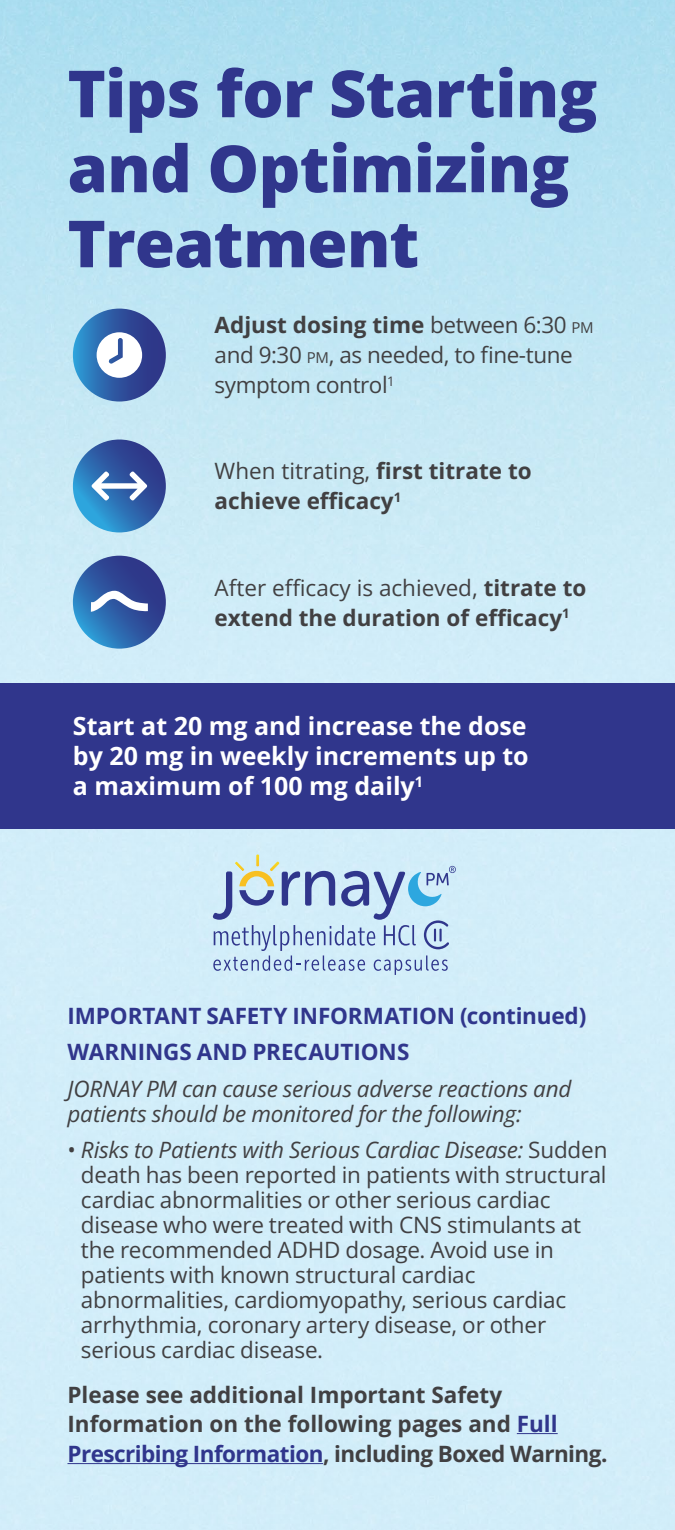
<style>
.page{position:relative;width:675px;height:1530px;background:#fff}
.page>*{position:absolute;margin:0;border:0;box-sizing:border-box;transform-origin:0 0}
.t1{font:800 65px/75px "Open Sans";letter-spacing:-.01em;color:#30368c}
.t2{font:700 25px/30px "Open Sans";color:#fff;text-align:justify}
.t3{font:22.5px/25px "Open Sans";letter-spacing:-.01em;color:#414042}
.t4{font:700 22.5px/30px "Open Sans";color:#414042}
.t5{font:italic 22.5px/25px "Open Sans";letter-spacing:-.01em;color:#414042}
.t6{font:700 22.5px/36.2px "Open Sans";letter-spacing:-.005em;color:#30368c}
.s1{font-weight:700}
.s2{font-size:15px}
.s3{font-weight:400}
.s4{font-style:italic}
.s5{color:#30368c}
</style>
<div class="page">
<img style="left:0;top:0;width:675px;height:1530px">
<div style="left:0;top:683px;width:675px;height:145px;background:#30368c"></div>
<svg style="left:213px;top:855px;width:243px;height:120px;background:#b6cfe5"></svg>
<hr style="left:517px;top:1433px;width:41px;height:1px;background:#30368c">
<hr style="left:68px;top:1463px;width:255px;height:1px;background:#30368c">
<svg style="left:73px;top:309px;width:93px;height:93px;background:#2f5ca4"></svg>
<svg style="left:97px;top:332px;width:45px;height:46px"></svg>
<svg style="left:73px;top:440px;width:93px;height:92px;background:#2e67ad"></svg>
<svg style="left:92px;top:472px;width:55px;height:28px"></svg>
<svg style="left:73px;top:556px;width:93px;height:93px;background:#2f5aa3"></svg>
<svg style="left:91px;top:591px;width:57px;height:21px"></svg>
<h1 class="t1" style="left:68px;top:55px;width:532px">Tips for Starting and Optimizing<br>Treatment</h1>
<p class="t3" style="left:215px;top:309px;width:381px;line-height:30px"><span class="s1">Adjust dosing time</span> between 6:30 <span class="s2">PM </span>and 9:30 <span class="s2">PM</span>, as needed, to fine-tune symptom control<sup>1</sup></p>
<p class="t4" style="left:215px;top:456px;width:319px"><span class="s3">When titrating,</span> first titrate to achieve efficacy<sup>1</sup></p>
<p class="t4" style="left:215px;top:572px;width:373px"><span class="s3">After efficacy is achieved,</span> titrate to extend the duration of efficacy<sup>1</sup></p>
<p class="t2" style="left:73px;top:710px;width:457px">Start at 20 mg and increase the dose by 20 mg in weekly increments up to a maximum of 100 mg daily<sup>1</sup></p>
<p class="t6" style="left:68px;top:997px;width:520px">IMPORTANT SAFETY INFORMATION (continued)<br>WARNINGS AND PRECAUTIONS</p>
<p class="t5" style="left:68px;top:1075px;width:506px">JORNAY PM can cause serious adverse reactions and patients should be monitored for the following:</p>
<p class="t3" style="left:81px;top:1137px;width:528px;text-indent:-13px">• <span class="s4">Risks to Patients with Serious Cardiac Disease:</span> Sudden death has been reported in patients with structural cardiac abnormalities or other serious cardiac disease who were treated with CNS stimulants at the recommended ADHD dosage. Avoid use in patients with known structural cardiac abnormalities, cardiomyopathy, serious cardiac arrhythmia, coronary artery disease, or other serious cardiac disease.</p>
<p class="t4" style="left:68px;top:1379px;width:541px">Please see additional Important Safety<br>Information on the following pages and <span class="s5">Full<br>Prescribing Information</span>, including Boxed Warning.</p>
</div>
